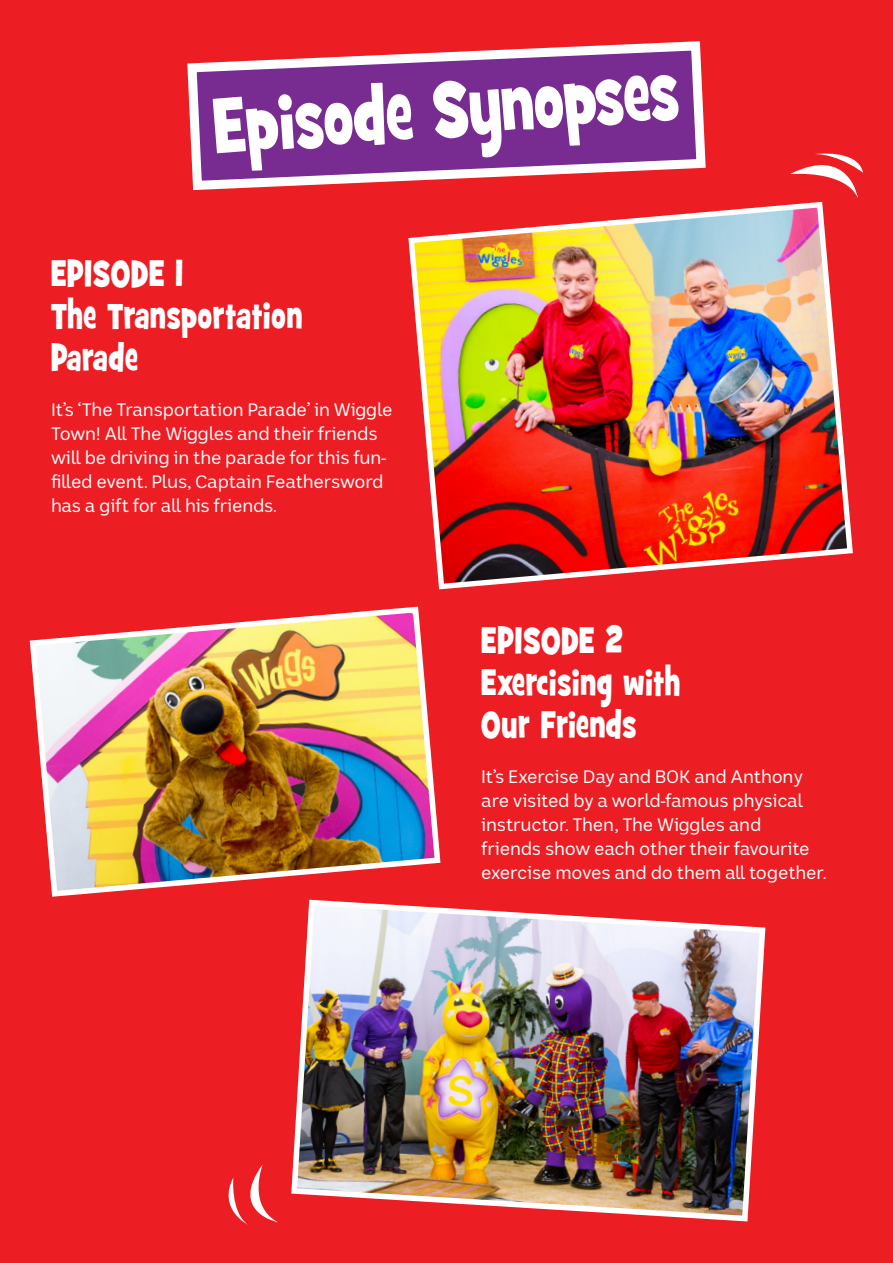
<style>
.page{position:relative;width:893px;height:1263px;background:#ed1d24}
.page>*{position:absolute;margin:0;border:0;box-sizing:border-box;transform-origin:0 0}
.t1{font:700 78px "Grilled Cheese BTN Cn";color:#fff}
.t2{font:700 37.5px/42px "Grilled Cheese BTN Cn";letter-spacing:.02em;color:#fff}
.t3{font:18px/24px "ABC Sans Nova";letter-spacing:-.01em;color:#fff}
</style>
<div class="page">
<svg style="left:187px;top:41px;width:519px;height:150px"></svg>
<img style="left:408px;top:201px;width:445px;height:389px">
<img style="left:291px;top:900px;width:475px;height:322px">
<img style="left:29px;top:606px;width:412px;height:294px">
<svg style="left:790px;top:153px;width:73px;height:45px"></svg>
<svg style="left:228px;top:1164px;width:50px;height:61px"></svg>
<h1 class="t1" style="left:209px;top:79px;width:468px;rotate:-5deg">Episode Synopses</h1>
<h2 class="t2" style="left:51px;top:253px;width:253px">EPISODE 1<br>The Transportation<br>Parade</h2>
<p class="t3" style="left:51px;top:397px;width:343px">It’s ‘The Transportation Parade’ in Wiggle Town! All The Wiggles and their friends will be driving in the parade for this fun&shy;filled event. Plus, Captain Feathersword has a gift for all his friends.</p>
<h2 class="t2" style="left:481px;top:620px;width:201px">EPISODE 2<br>Exercising with<br>Our Friends</h2>
<p class="t3" style="left:481px;top:764px;width:346px">It’s Exercise Day and BOK and Anthony are visited by a world-famous physical instructor. Then, The Wiggles and<br>friends show each other their favourite exercise moves and do them all together.</p>
</div>
